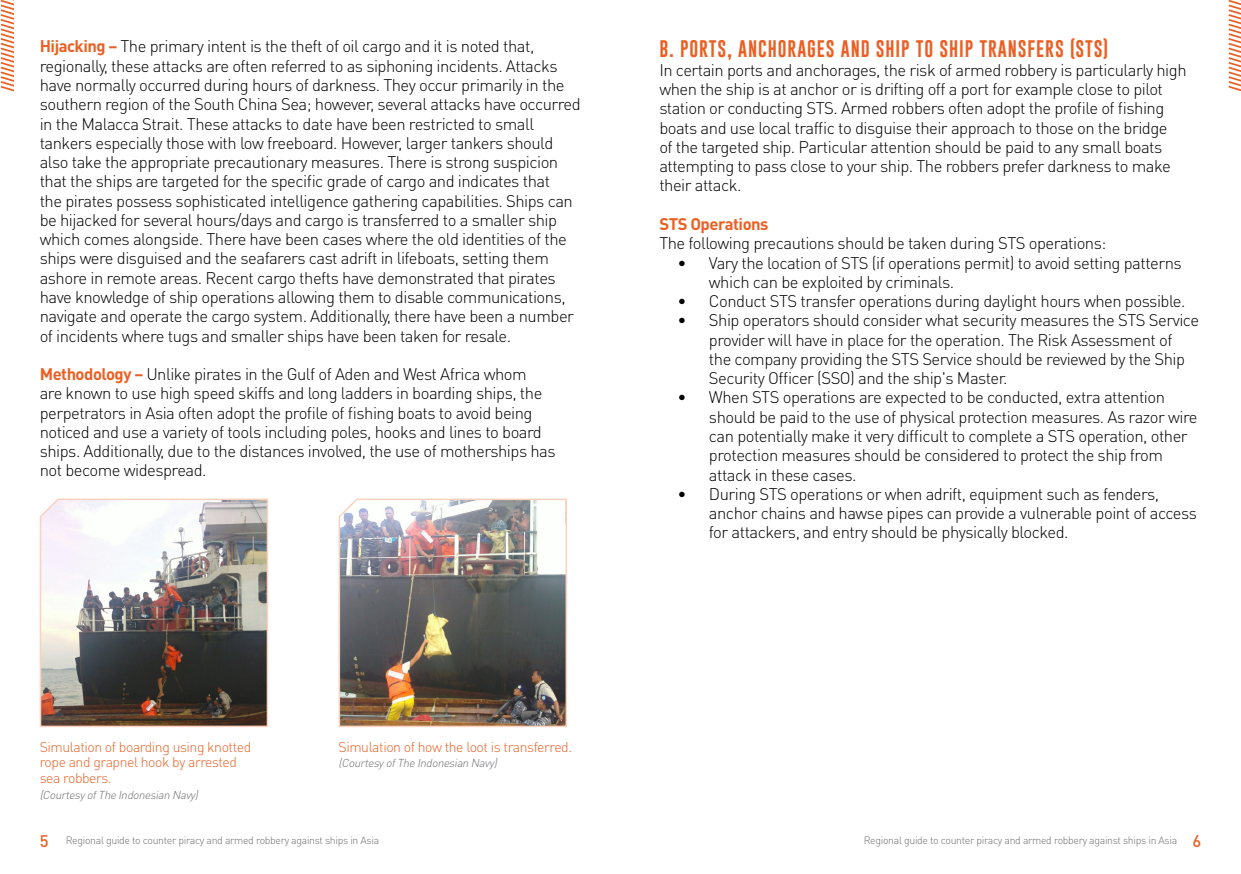
<style>
.page{position:relative;width:1241px;height:874px;background:#fff}
.page>*{position:absolute;margin:0;border:0;box-sizing:border-box;transform-origin:0 0}
.t1{font:17.5px "Gobold";letter-spacing:.05em;color:#ea6024}
.t2{font:300 16.62px/19.2px "DIN Pro";letter-spacing:-.03em;color:#000}
.t3{font:700 16.62px "DIN Pro";letter-spacing:-.03em;color:#ea6024}
.t4{font:300 14px/15.8px "DIN Pro";letter-spacing:-.03em;color:#ea6024}
.t5{font:italic 300 11.38px "DIN Pro";color:#6d6e71}
.t6{font:300 10.5px "DIN Pro";letter-spacing:-.03em;color:#6d6e71}
.s1{font-weight:700;color:#ea6024}
.s2{font-weight:500;font-size:16.62px;color:#ea6024}
</style>
<div class="page">
<svg style="left:1228px;top:0;width:12px;height:91px"></svg>
<svg style="left:0;top:0;width:13px;height:91px"></svg>
<img style="left:39px;top:498px;width:230px;height:229px">
<img style="left:338px;top:498px;width:229px;height:229px">
<p class="t2" style="left:40px;top:36px;width:542px"><span class="s1">Hijacking –</span> The primary intent is the theft of oil cargo and it is noted that, regionally, these attacks are often referred to as siphoning incidents. Attacks have normally occurred during hours of darkness. They occur primarily in the southern region of the South China Sea; however, several attacks have occurred in the Malacca Strait. These attacks to date have been restricted to small tankers especially those with low freeboard. However, larger tankers should also take the appropriate precautionary measures. There is strong suspicion that the ships are targeted for the specific grade of cargo and indicates that<br>the pirates possess sophisticated intelligence gathering capabilities. Ships can be hijacked for several hours/days and cargo is transferred to a smaller ship which comes alongside. There have been cases where the old identities of the ships were disguised and the seafarers cast adrift in lifeboats, setting them ashore in remote areas. Recent cargo thefts have demonstrated that pirates have knowledge of ship operations allowing them to disable communications, navigate and operate the cargo system. Additionally, there have been a number of incidents where tugs and smaller ships have been taken for resale.</p>
<p class="t2" style="left:40px;top:363px;width:517px"><span class="s1">Methodology –</span> Unlike pirates in the Gulf of Aden and West Africa whom<br>are known to use high speed skiffs and long ladders in boarding ships, the perpetrators in Asia often adopt the profile of fishing boats to avoid being noticed and use a variety of tools including poles, hooks and lines to board ships. Additionally, due to the distances involved, the use of motherships has not become widespread.</p>
<p class="t4" style="left:40px;top:737px;width:213px">Simulation of boarding using knotted rope and grapnel hook by arrested sea robbers.</p>
<p class="t5" style="left:40px;top:786px;width:163px">(CourtesyofTheIndonesian Navy)</p>
<p class="t4" style="left:338px;top:737px;width:235px">Simulation of how the loot is transferred.</p>
<p class="t5" style="left:338px;top:755px;width:163px">(CourtesyofTheIndonesian Navy)</p>
<p class="t1" style="left:659px;top:37px;width:450px">B. PORTS, ANCHORAGES AND SHIP TO SHIP TRANSFERS (STS)</p>
<p class="t2" style="left:659px;top:59px;width:528px">In certain ports and anchorages, the risk of armed robbery is particularly high when the ship is at anchor or is drifting off a port for example close to pilot station or conducting STS. Armed robbers often adopt the profile of fishing boats and use local traffic to disguise their approach to those on the bridge<br>of the targeted ship. Particular attention should be paid to any small boats attempting to pass close to your ship. The robbers prefer darkness to make their attack.</p>
<p class="t3" style="left:659px;top:212px;width:111px">STS Operations</p>
<p class="t2" style="left:659px;top:233px;width:448px">The following precautions should be taken during STS operations:</p>
<p class="t2" style="left:708px;top:252px;width:474px;text-indent:-32px">• Vary the location of STS (if operations permit) to avoid setting patterns which can be exploited by criminals.</p>
<p class="t2" style="left:677px;top:290px;width:509px">• Conduct STS transfer operations during daylight hours when possible.</p>
<p class="t2" style="left:708px;top:310px;width:491px;text-indent:-32px">• Ship operators should consider what security measures the STS Service provider will have in place for the operation. The Risk Assessment of the company providing the STS Service should be reviewed by the Ship Security Officer (SSO) and the ship's Master.</p>
<p class="t2" style="left:708px;top:387px;width:490px;text-indent:-32px">• When STS operations are expected to be conducted, extra attention should be paid to the use of physical protection measures. As razor wire can potentially make it very difficult to complete a STS operation, other protection measures should be considered to protect the ship from attack in these cases.</p>
<p class="t2" style="left:708px;top:483px;width:489px;text-indent:-32px">• During STS operations or when adrift, equipment such as fenders, anchor chains and hawse pipes can provide a vulnerable point of access for attackers, and entry should be physically blocked.</p>
<p class="t6" style="left:40px;top:832px;width:341px"><span class="s2">5</span> Regional guide to counter piracy and armed robbery against ships in Asia</p>
<p class="t6" style="left:863px;top:832px;width:339px">Regional guide to counter piracy and armed robbery against ships in Asia <span class="s2">6</span></p>
</div>
